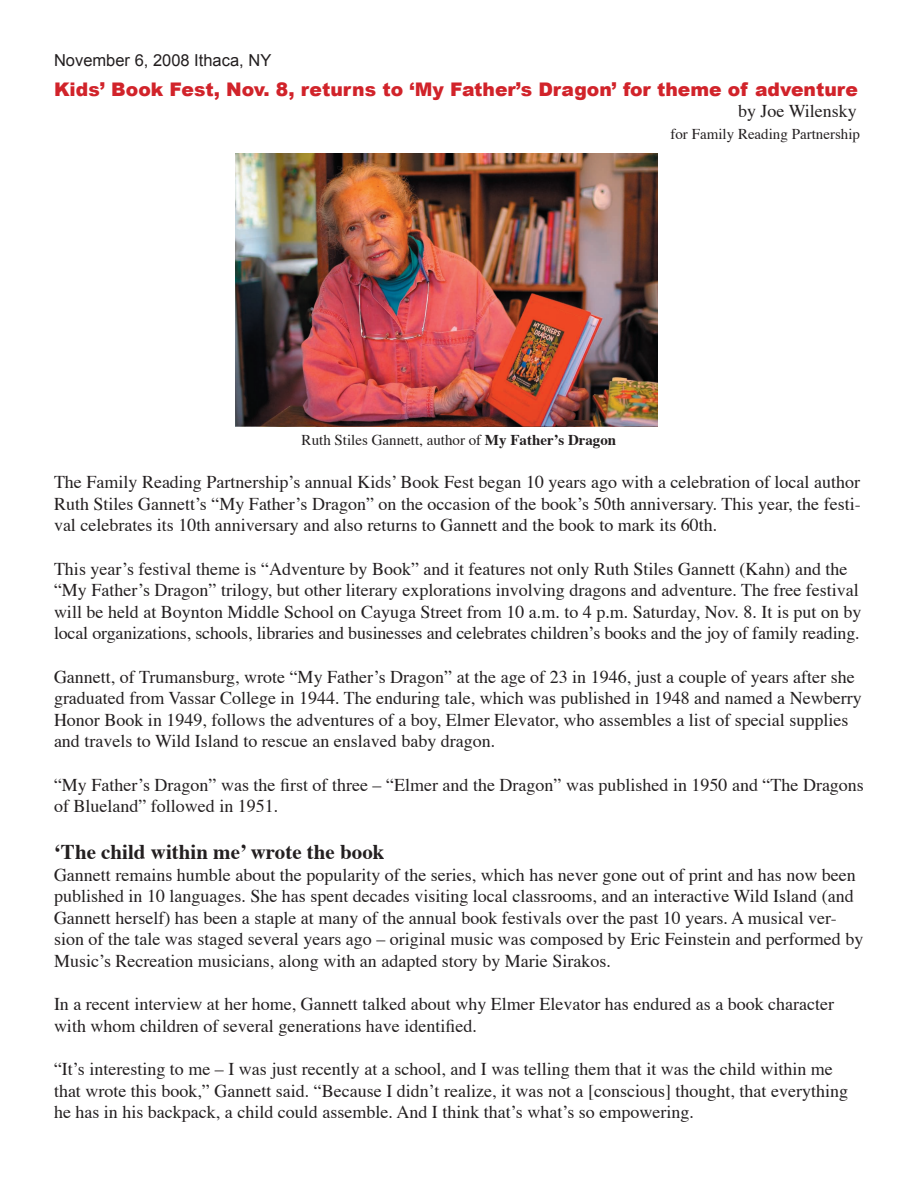
<style>
.page{position:relative;width:918px;height:1188px;background:#fff}
.page>*{position:absolute;margin:0;border:0;box-sizing:border-box;transform-origin:0 0}
.t1{font:700 21px "Times";color:#231f20}
.t2{font:900 18.75px "Arial";color:#d1232a}
.t3{font:18px/21.6px "Times";color:#231f20}
.t4{font:16.5px "Arial";color:#231f20}
.t5{font:15px "Times";color:#231f20}
.s1{font-weight:700}
</style>
<div class="page">
<img style="left:236px;top:153px;width:422px;height:273px">
<p class="t4" style="left:54px;top:51px;width:219px">November 6, 2008 Ithaca, NY</p>
<p class="t2" style="left:54px;top:79px;width:806px">Kids’ Book Fest, Nov. 8, returns to ‘My Father’s Dragon’ for theme of adventure</p>
<p class="t3" style="left:738px;top:99px;width:120px">by Joe Wilensky</p>
<p class="t5" style="left:670px;top:120px;width:191px">for Family Reading Partnership</p>
<p class="t5" style="left:302px;top:426px;width:316px">Ruth Stiles Gannett, author of <span class="s1">My Father’s Dragon</span></p>
<p class="t3" style="left:54px;top:470px;width:808px;text-align:justify">The Family Reading Partnership’s annual Kids’ Book Fest began 10 years ago with a celebration of local author Ruth Stiles Gannett’s “My Father’s Dragon” on the occasion of the book’s 50th anniversary. This year, the festi&shy;val celebrates its 10th anniversary and also returns to Gannett and the book to mark its 60th.</p>
<p class="t3" style="left:54px;top:556px;width:809px">This year’s festival theme is “Adventure by Book” and it features not only Ruth Stiles Gannett (Kahn) and the “My Father’s Dragon” trilogy, but other literary explorations involving dragons and adventure. The free festival will be held at Boynton Middle School on Cayuga Street from 10 a.m. to 4 p.m. Saturday, Nov. 8. It is put on by local organizations, schools, libraries and businesses and celebrates children’s books and the joy of family reading.</p>
<p class="t3" style="left:54px;top:664px;width:809px">Gannett, of Trumansburg, wrote “My Father’s Dragon” at the age of 23 in 1946, just a couple of years after she graduated from Vassar College in 1944. The enduring tale, which was published in 1948 and named a Newberry Honor Book in 1949, follows the adventures of a boy, Elmer Elevator, who assembles a list of special supplies and travels to Wild Island to rescue an enslaved baby dragon.</p>
<p class="t3" style="left:54px;top:772px;width:812px">“My Father’s Dragon” was the first of three – “Elmer and the Dragon” was published in 1950 and “The Dragons of Blueland” followed in 1951.</p>
<p class="t1" style="left:54px;top:832px;width:332px">‘The child within me’ wrote the book</p>
<p class="t3" style="left:54px;top:862px;width:811px">Gannett remains humble about the popularity of the series, which has never gone out of print and has now been published in 10 languages. She has spent decades visiting local classrooms, and an interactive Wild Island (and Gannett herself) has been a staple at many of the annual book festivals over the past 10 years. A musical ver&shy;sion of the tale was staged several years ago – original music was composed by Eric Feinstein and performed by Music’s Recreation musicians, along with an adapted story by Marie Sirakos.</p>
<p class="t3" style="left:54px;top:992px;width:782px">In a recent interview at her home, Gannett talked about why Elmer Elevator has endured as a book character with whom children of several generations have identified.</p>
<p class="t3" style="left:54px;top:1057px;width:796px">“It’s interesting to me – I was just recently at a school, and I was telling them that it was the child within me that wrote this book,” Gannett said. “Because I didn’t realize, it was not a [conscious] thought, that everything he has in his backpack, a child could assemble. And I think that’s what’s so empowering.</p>
</div>
